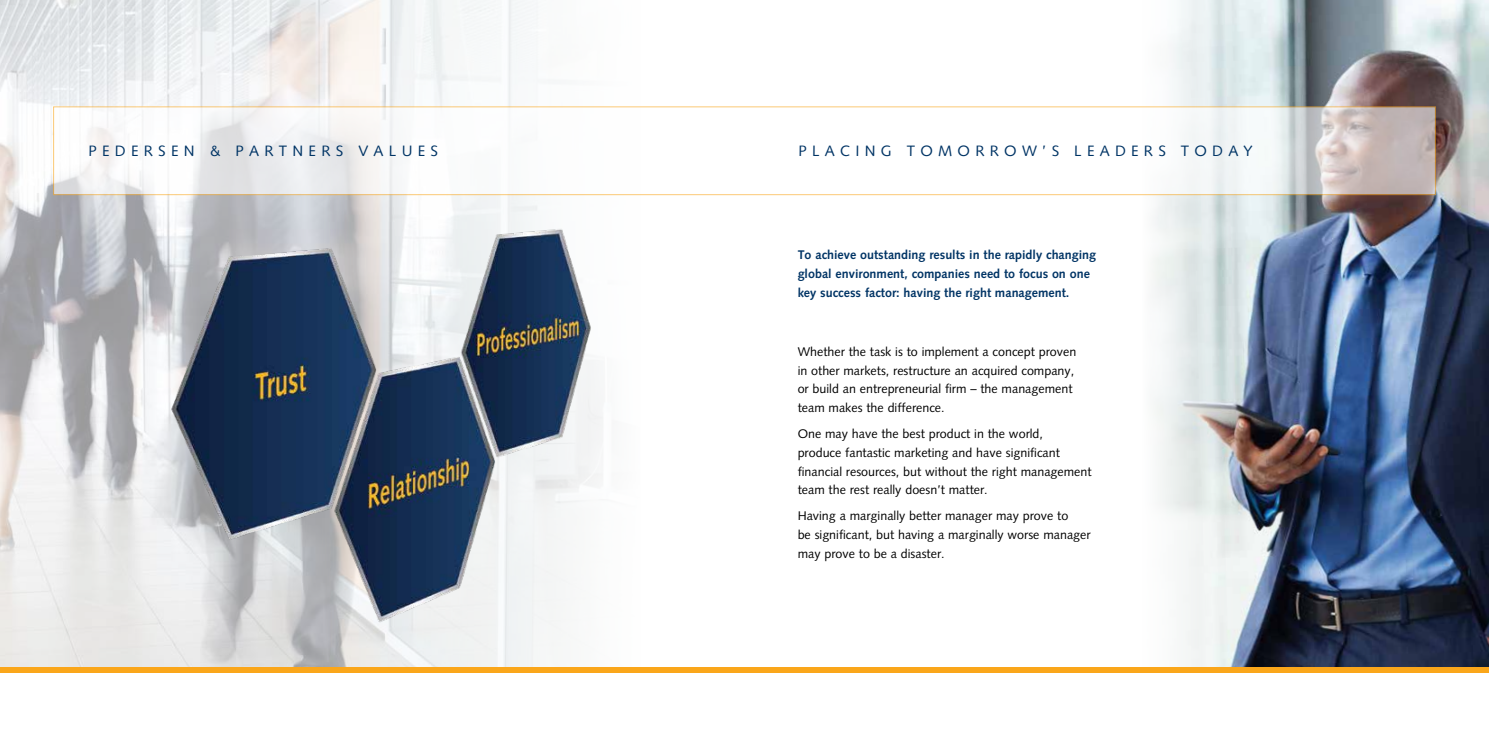
<style>
.page{position:relative;width:1489px;height:745px;background:#fff}
.page>*{position:absolute;margin:0;border:0;box-sizing:border-box;transform-origin:0 0}
.t1{font:15px "Syntax";letter-spacing:.35em;color:#003465}
.t2{font:12.5px/18.8px "Syntax";color:#000}
.t3{font:700 12.5px/18.8px "Syntax";color:#003465}
</style>
<div class="page">
<img style="left:1238px;top:0;width:250px;height:666px">
<img style="left:0;top:0;width:317px;height:666px">
<img style="left:167px;top:228px;width:428px;height:394px">
<svg style="left:1140px;top:0;width:98px;height:673px"></svg>
<svg style="left:53px;top:106px;width:1382px;height:89px"></svg>
<div style="left:0;top:666px;width:744px;height:5px;background:#faa61a"></div>
<div style="left:744px;top:666px;width:744px;height:5px;background:#faa61a"></div>
<p class="t1" style="left:89px;top:142px;width:351px">PEDERSEN &amp; PARTNERS VALUES</p>
<p class="t1" style="left:798px;top:142px;width:456px">PLACING TOMORROW’S LEADERS TODAY</p>
<p class="t3" style="left:797px;top:245px;width:300px">To achieve outstanding results in the rapidly changing global environment, companies need to focus on one key success factor: having the right management.</p>
<p class="t2" style="left:797px;top:342px;width:280px">Whether the task is to implement a concept proven in other markets, restructure an acquired company, or build an entrepreneurial firm – the management team makes the difference.</p>
<p class="t2" style="left:797px;top:424px;width:295px">One may have the best product in the world,<br>produce fantastic marketing and have significant financial resources, but without the right management team the rest really doesn’t matter.</p>
<p class="t2" style="left:797px;top:506px;width:294px">Having a marginally better manager may prove to<br>be significant, but having a marginally worse manager may prove to be a disaster.</p>
</div>
